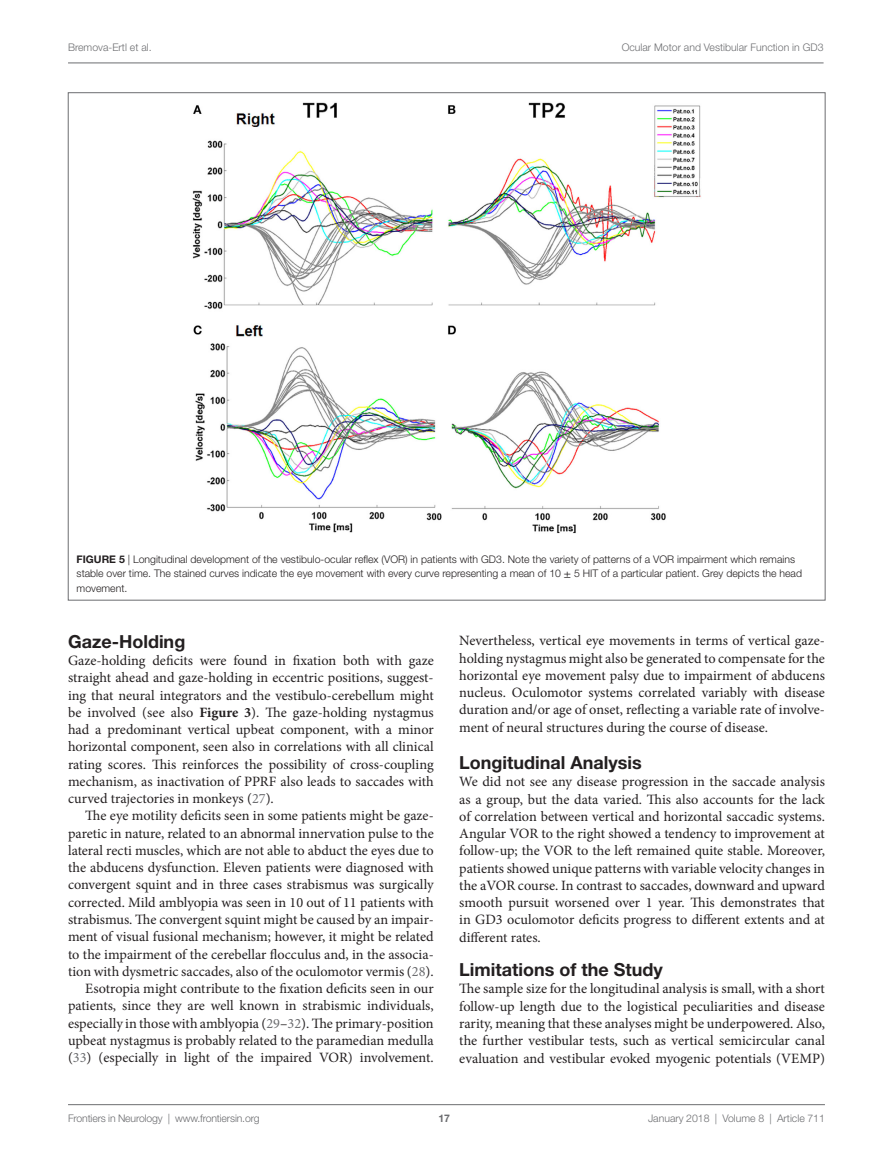
<style>
.page{position:relative;width:893px;height:1170px;background:#fff}
.page>*{position:absolute;margin:0;border:0;box-sizing:border-box;transform-origin:0 0}
.t1{font:700 18px "Helvetica Neue LT Std";color:#231f20}
.t2{font:14.25px/17.2px "Minion Pro";color:#231f20;text-align:justify}
.t3{font:300 10.5px/14.2px "Helvetica Neue LT Std";color:#231f20}
.t4{font:300 10.5px "Helvetica Neue LT Std";color:#6c6d70}
.t5{font:700 10.5px "Helvetica Neue LT Std";color:#6c6d70}
.s1{font-weight:700}
.s2{font-family:"STIX General";font-weight:400}
.s3{color:#6c6d70}
</style>
<div class="page">
<img style="left:192px;top:102px;width:509px;height:431px">
<hr style="left:68px;top:1104px;width:757px;height:1px;background:#6c6d70">
<hr style="left:68px;top:63px;width:755px;height:1px;background:#6c6d70">
<p class="t4" style="left:68px;top:41px;width:85px">Bremova-Ertl et al.</p>
<p class="t4" style="left:622px;top:41px;width:203px">Ocular Motor and Vestibular Function in GD3</p>
<p class="t3" style="left:77px;top:552px;width:727px"><span class="s1">Figure 5</span> | Longitudinal development of the vestibulo-ocular reflex (VOR) in patients with GD3. Note the variety of patterns of a VOR impairment which remains stable over time. The stained curves indicate the eye movement with every curve representing a mean of 10 <span class="s2">±</span> 5 HIT of a particular patient. Grey depicts the head movement.</p>
<p class="t1" style="left:68px;top:630px;width:119px">Gaze-Holding</p>
<p class="t2" style="left:68px;top:651px;width:367px">Gaze-holding deficits were found in fixation both with gaze straight ahead and gaze-holding in eccentric positions, suggest&shy;ing that neural integrators and the vestibulo-cerebellum might be involved (see also <span class="s1">Figure 3</span>). The gaze-holding nystagmus had a predominant vertical upbeat component, with a minor horizontal component, seen also in correlations with all clinical rating scores. This reinforces the possibility of cross-coupling mechanism, as inactivation of PPRF also leads to saccades with curved trajectories in monkeys (<span class="s3">27</span>).</p>
<p class="t2" style="left:68px;top:807px;width:367px;text-align:right">The eye motility deficits seen in some patients might be gaze&shy;paretic in nature, related to an abnormal innervation pulse to the lateral recti muscles, which are not able to abduct the eyes due to the abducens dysfunction. Eleven patients were diagnosed with convergent squint and in three cases strabismus was surgically corrected. Mild amblyopia was seen in 10 out of 11 patients with strabismus. The convergent squint might be caused by an impair&shy;ment of visual fusional mechanism; however, it might be related to the impairment of the cerebellar flocculus and, in the associa&shy;tion with dysmetric saccades, also of the oculomotor vermis (<span class="s3">28</span>).<br>Esotropia might contribute to the fixation deficits seen in our patients, since they are well known in strabismic individuals, especially in those with amblyopia (<span class="s3">29</span>–<span class="s3">32</span>). The primary-position upbeat nystagmus is probably related to the paramedian medulla (<span class="s3">33</span>) (especially in light of the impaired VOR) involvement.</p>
<p class="t2" style="left:459px;top:632px;width:367px">Nevertheless, vertical eye movements in terms of vertical gaze&shy;holding nystagmus might also be generated to compensate for the horizontal eye movement palsy due to impairment of abducens nucleus. Oculomotor systems correlated variably with disease duration and/or age of onset, reflecting a variable rate of involve&shy;ment of neural structures during the course of disease.</p>
<p class="t1" style="left:459px;top:751px;width:184px">Longitudinal Analysis</p>
<p class="t2" style="left:459px;top:773px;width:367px">We did not see any disease progression in the saccade analysis as a group, but the data varied. This also accounts for the lack of correlation between vertical and horizontal saccadic systems.<br>Angular VOR to the right showed a tendency to improvement at follow-up; the VOR to the left remained quite stable. Moreover, patients showed unique patterns with variable velocity changes in the aVOR course. In contrast to saccades, downward and upward smooth pursuit worsened over 1 year. This demonstrates that in GD3 oculomotor deficits progress to different extents and at different rates.</p>
<p class="t1" style="left:459px;top:958px;width:205px">Limitations of the Study</p>
<p class="t2" style="left:459px;top:980px;width:367px">The sample size for the longitudinal analysis is small, with a short follow-up length due to the logistical peculiarities and disease rarity, meaning that these analyses might be underpowered. Also, the further vestibular tests, such as vertical semicircular canal evaluation and vestibular evoked myogenic potentials (VEMP)</p>
<p class="t4" style="left:68px;top:1111px;width:193px">Frontiers in Neurology | www.frontiersin.org</p>
<p class="t4" style="left:648px;top:1111px;width:178px">January 2018 | Volume 8 | Article 711</p>
<p class="t5" style="left:439px;top:1111px;width:13px">17</p>
</div>
